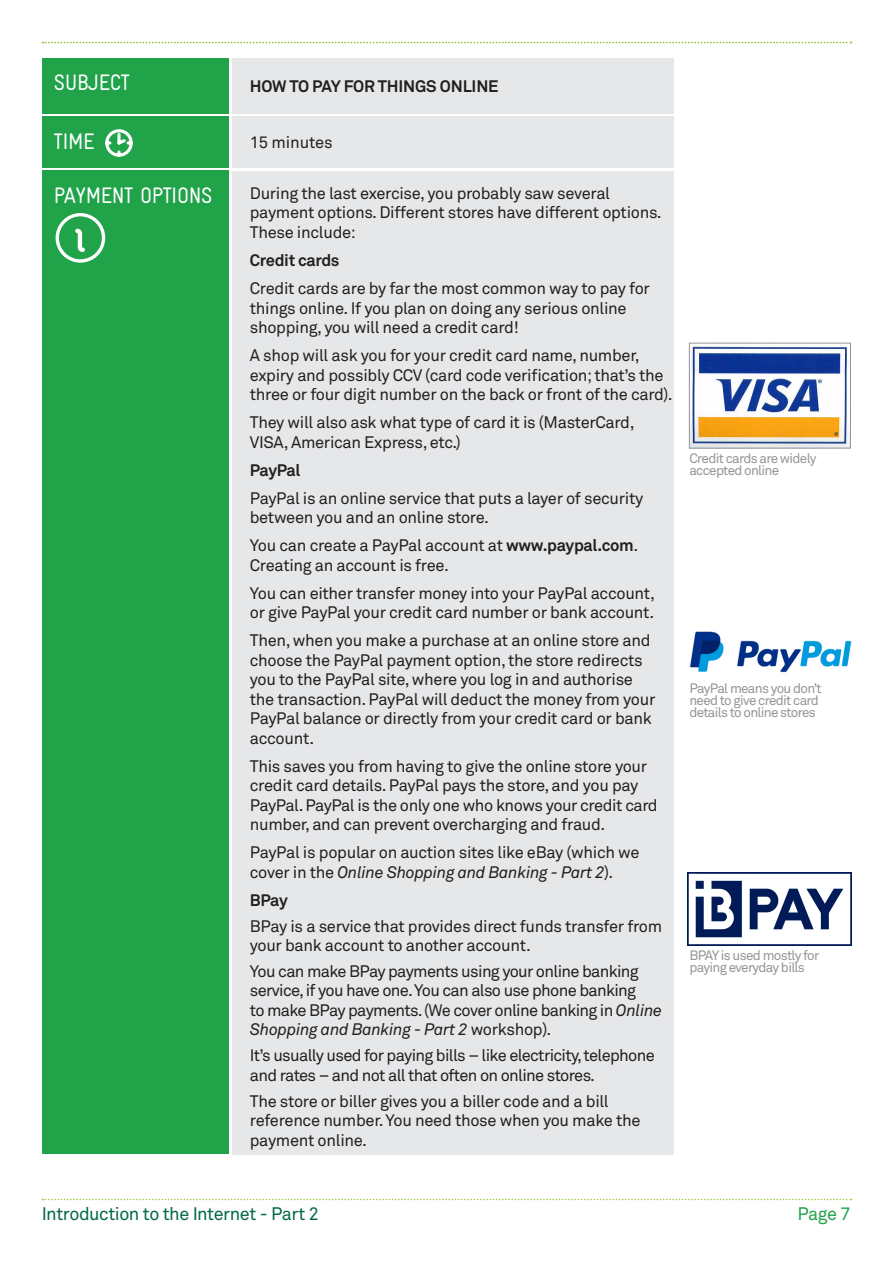
<style>
.page{position:relative;width:893px;height:1263px;background:#fff}
.page>*{position:absolute;margin:0;border:0;box-sizing:border-box;transform-origin:0 0}
.t1{font:condensed 22.5px "Gravur";letter-spacing:-.02em;color:#fff}
.t2{font:18px "Akkurat";letter-spacing:-.025em;color:#026a43}
.t3{font:18px "Akkurat";color:#21a349}
.t4{font:16.5px/19.5px "Akkurat";letter-spacing:-.02em;color:#231f20}
.t5{font:16.5px/19.5px "Akkurat";letter-spacing:-.04em;color:#231f20}
.t6{font:700 16.5px "Akkurat";letter-spacing:-.02em;color:#231f20}
.t7{font:13.5px/12px "Akkurat";letter-spacing:-.05em;color:#939598}
.s1{font-weight:700}
.s2{font-style:italic}
</style>
<div class="page">
<svg style="left:43px;top:42px;width:808px;height:1px"></svg>
<svg style="left:43px;top:1199px;width:808px;height:1px"></svg>
<div style="left:43px;top:58px;width:186px;height:55px;background:#21a349"></div>
<div style="left:43px;top:116px;width:186px;height:51px;background:#21a349"></div>
<div style="left:233px;top:58px;width:441px;height:55px;background:#e6e7e9"></div>
<div style="left:233px;top:116px;width:441px;height:51px;background:#e6e7e9"></div>
<div style="left:43px;top:171px;width:186px;height:983px;background:#21a349"></div>
<div style="left:233px;top:172px;width:441px;height:983px;background:#e6e7e9"></div>
<img style="left:688px;top:872px;width:163px;height:73px">
<img style="left:691px;top:345px;width:158px;height:101px">
<div style="left:689px;top:343px;width:162px;height:105px;border:1px solid #939598"></div>
<svg style="left:105px;top:129px;width:28px;height:28px"></svg>
<svg style="left:56px;top:213px;width:49px;height:50px"></svg>
<img style="left:690px;top:631px;width:162px;height:42px">
<p class="t1" style="left:54px;top:70px;width:77px">SUBJECT</p>
<p class="t1" style="left:54px;top:128px;width:42px">TIME</p>
<p class="t1" style="left:54px;top:183px;width:160px">PAYMENT OPTIONS</p>
<p class="t6" style="left:250px;top:76px;width:250px">HOW TO PAY FOR THINGS ONLINE</p>
<p class="t4" style="left:250px;top:133px;width:84px">15 minutes</p>
<p class="t4" style="left:250px;top:184px;width:413px">During the last exercise, you probably saw several payment options. Different stores have different options.<br>These include:</p>
<p class="t6" style="left:250px;top:250px;width:91px">Credit cards</p>
<p class="t4" style="left:250px;top:279px;width:402px">Credit cards are by far the most common way to pay for things online. If you plan on doing any serious online shopping, you will need a credit card!</p>
<p class="t4" style="left:250px;top:346px;width:424px">A shop will ask you for your credit card name, number, expiry and possibly CCV (card code verification; that’s the three or four digit number on the back or front of the card).</p>
<p class="t4" style="left:250px;top:413px;width:386px">They will also ask what type of card it is (MasterCard,<br>VISA, American Express, etc.)</p>
<p class="t6" style="left:250px;top:459px;width:52px">PayPal</p>
<p class="t4" style="left:250px;top:488px;width:395px">PayPal is an online service that puts a layer of security between you and an online store.</p>
<p class="t4" style="left:250px;top:536px;width:390px">You can create a PayPal account at <span class="s1">www.paypal.com</span>.<br>Creating an account is free.</p>
<p class="t4" style="left:250px;top:583px;width:407px">You can either transfer money into your PayPal account, or give PayPal your credit card number or bank account.</p>
<p class="t4" style="left:250px;top:631px;width:407px">Then, when you make a purchase at an online store and choose the PayPal payment option, the store redirects you to the PayPal site, where you log in and authorise the transaction. PayPal will deduct the money from your PayPal balance or directly from your credit card or bank account.</p>
<p class="t4" style="left:250px;top:756px;width:409px">This saves you from having to give the online store your credit card details. PayPal pays the store, and you pay PayPal. PayPal is the only one who knows your credit card number, and can prevent overcharging and fraud.</p>
<p class="t4" style="left:250px;top:843px;width:391px">PayPal is popular on auction sites like eBay (which we cover in the <span class="s2">Online Shopping and Banking - Part 2</span>).</p>
<p class="t6" style="left:250px;top:889px;width:39px">BPay</p>
<p class="t4" style="left:250px;top:916px;width:414px">BPay is a service that provides direct funds transfer from your bank account to another account.</p>
<p class="t5" style="left:250px;top:962px;width:414px">You can make BPay payments using your online banking service, if you have one. You can also use phone banking<br>to make BPay payments. (We cover online banking in <span class="s2">Online Shopping and Banking - Part 2</span> workshop).</p>
<p class="t5" style="left:250px;top:1046px;width:407px">It’s usually used for paying bills – like electricity, telephone and rates – and not all that often on online stores.</p>
<p class="t4" style="left:250px;top:1091px;width:392px">The store or biller gives you a biller code and a bill reference number. You need those when you make the payment online.</p>
<p class="t7" style="left:689px;top:453px;width:129px">Credit cards are widely accepted online</p>
<p class="t7" style="left:689px;top:682px;width:134px">PayPal means you don’t need to give credit card details to online stores</p>
<p class="t7" style="left:689px;top:949px;width:131px">BPAY is used mostly for paying everyday bills</p>
<p class="t2" style="left:42px;top:1203px;width:279px">Introduction to the Internet - Part 2</p>
<p class="t3" style="left:797px;top:1203px;width:55px">Page 7</p>
</div>
